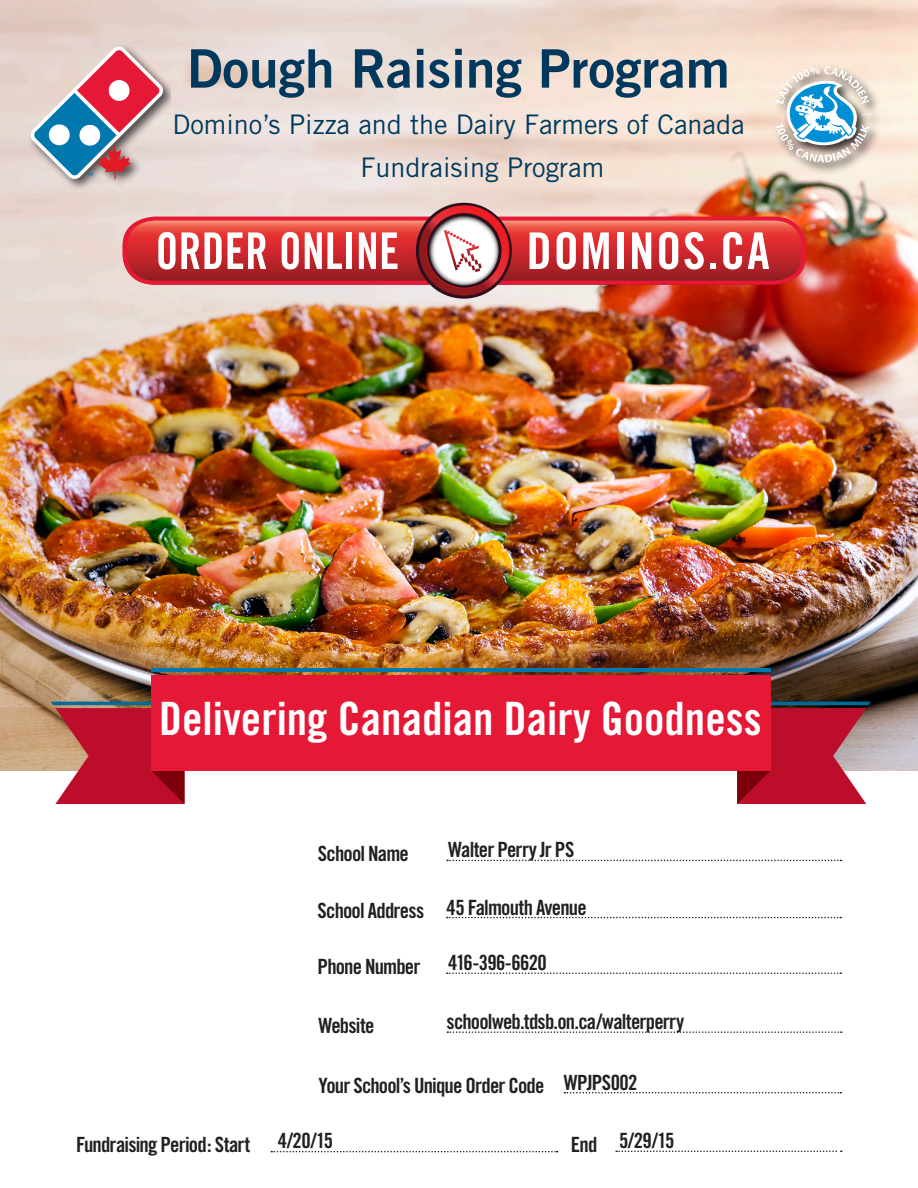
<style>
.page{position:relative;width:918px;height:1188px;background:#fff}
.page>*{position:absolute;margin:0;border:0;box-sizing:border-box;transform-origin:0 0}
.t1{font:53.1px "Trade Gothic Bold Two";color:#00395d}
.t2{font:45.9px "Trade Gothic Bold Cond Twenty";color:#fff}
.t3{font:27px "Trade Gothic";color:#00395d}
.t4{font:21px "Trade Gothic Bold Cond Twenty";letter-spacing:-.04em;color:#231f20}
</style>
<div class="page">
<img style="left:0;top:0;width:918px;height:770px">
<svg style="left:51px;top:702px;width:133px;height:102px;background:#b73241"></svg>
<svg style="left:737px;top:702px;width:134px;height:102px;background:#b12e44"></svg>
<hr style="left:151px;top:668px;width:620px;height:4px;background:#0078aa">
<div style="left:151px;top:675px;width:620px;height:96px;background:#e51836"></div>
<svg style="left:123px;top:217px;width:683px;height:68px;background:#ce373a"></svg>
<svg style="left:530px;top:232px;width:19px;height:37px"></svg>
<svg style="left:557px;top:232px;width:19px;height:38px"></svg>
<svg style="left:583px;top:232px;width:26px;height:37px"></svg>
<div style="left:617px;top:232px;width:6px;height:37px;background:#fff"></div>
<svg style="left:632px;top:232px;width:19px;height:37px"></svg>
<svg style="left:659px;top:232px;width:19px;height:38px"></svg>
<svg style="left:684px;top:232px;width:20px;height:38px"></svg>
<svg style="left:710px;top:263px;width:6px;height:6px"></svg>
<svg style="left:723px;top:232px;width:19px;height:38px"></svg>
<svg style="left:748px;top:232px;width:21px;height:37px"></svg>
<svg style="left:158px;top:232px;width:64px;height:38px"></svg>
<svg style="left:228px;top:232px;width:38px;height:37px"></svg>
<svg style="left:282px;top:232px;width:17px;height:38px"></svg>
<svg style="left:305px;top:232px;width:37px;height:37px"></svg>
<div style="left:347px;top:232px;width:5px;height:37px;background:#fff"></div>
<svg style="left:359px;top:232px;width:17px;height:37px"></svg>
<svg style="left:382px;top:232px;width:16px;height:37px"></svg>
<svg style="left:416px;top:203px;width:96px;height:96px"></svg>
<svg style="left:419px;top:205px;width:90px;height:91px"></svg>
<div style="left:773px;top:64px;width:110px;height:111px;background:#231f20;opacity:.9"></div>
<svg style="left:776px;top:66px;width:95px;height:96px"></svg>
<div style="left:27px;top:44px;width:144px;height:148px;background:#231f20;opacity:.75"></div>
<svg style="left:30px;top:47px;width:134px;height:132px;background:#bb9da9"></svg>
<svg style="left:447px;top:860px;width:394px;height:1px"></svg>
<svg style="left:447px;top:917px;width:394px;height:1px"></svg>
<svg style="left:447px;top:972px;width:394px;height:2px"></svg>
<svg style="left:564px;top:1092px;width:277px;height:1px"></svg>
<svg style="left:447px;top:1031px;width:395px;height:2px"></svg>
<svg style="left:271px;top:1151px;width:287px;height:1px"></svg>
<svg style="left:616px;top:1151px;width:226px;height:1px"></svg>
<p class="t1" style="left:187px;top:36px;width:545px">Dough Raising Program</p>
<p class="t3" style="left:172px;top:108px;width:574px">Domino’s Pizza and the Dairy Farmers of Canada</p>
<p class="t3" style="left:361px;top:151px;width:245px">Fundraising Program</p>
<p class="t2" style="left:159px;top:690px;width:604px">Delivering Canadian Dairy Goodness</p>
<p class="t4" style="left:318px;top:840px;width:92px">School Name</p>
<p class="t4" style="left:318px;top:898px;width:108px">School Address</p>
<p class="t4" style="left:448px;top:837px;width:128px">Walter Perry Jr PS</p>
<p class="t4" style="left:447px;top:894px;width:142px">45 Falmouth Avenue</p>
<p class="t4" style="left:318px;top:953px;width:104px">Phone Number</p>
<p class="t4" style="left:448px;top:950px;width:100px">416-396-6620</p>
<p class="t4" style="left:318px;top:1012px;width:58px">Website</p>
<p class="t4" style="left:447px;top:1009px;width:239px">schoolweb.tdsb.on.ca/walterperry</p>
<p class="t4" style="left:319px;top:1073px;width:227px">Your School’s Unique Order Code</p>
<p class="t4" style="left:564px;top:1069px;width:75px">WPJPS002</p>
<p class="t4" style="left:278px;top:1128px;width:57px">4/20/15</p>
<p class="t4" style="left:619px;top:1128px;width:57px">5/29/15</p>
<p class="t4" style="left:76px;top:1132px;width:176px">Fundraising Period: Start</p>
<p class="t4" style="left:571px;top:1131px;width:28px">End</p>
</div>
